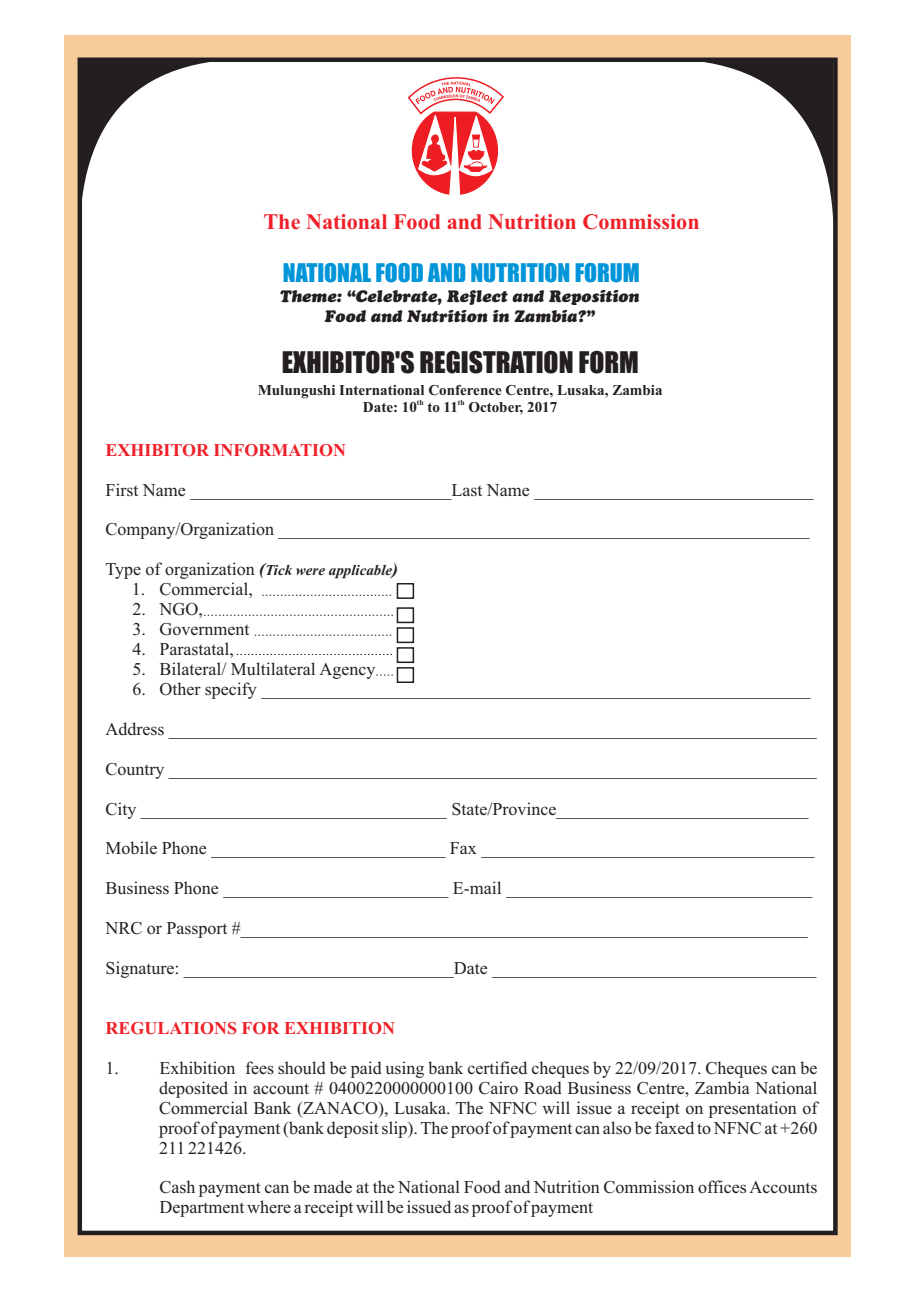
<style>
.page{position:relative;width:920px;height:1290px;background:#fff}
.page>*{position:absolute;margin:0;border:0;box-sizing:border-box;transform-origin:0 0}
.t1{font:27.45px "Impact";color:#231f20}
.t2{font:23.7px "Impact";color:#0095d9}
.t3{font:700 22.2px "Times New Roman";color:#ee2028}
.t4{font:18px/20px "Times New Roman";color:#231f20;text-align:justify}
.t5{font:700 18px "Times New Roman";color:#ee2028}
.t6{font:italic 900 16.5px/20.1px "Cooper";color:#231f20;text-align:center}
.t7{font:700 15px "Times New Roman";color:#231f20}
.t8{font:700 7.5px "Times New Roman";color:#231f20}
.s1{font-weight:700;font-style:italic}
.s2{font-weight:700;font-style:italic;font-size:15px}
</style>
<div class="page">
<div style="left:64px;top:35px;width:787px;height:1222px;background:#f8cc9a"></div>
<div style="left:77px;top:57px;width:761px;height:1179px;background:#fff"></div>
<svg style="left:262px;top:595px;width:131px;height:1px"></svg>
<svg style="left:204px;top:615px;width:189px;height:1px"></svg>
<svg style="left:255px;top:635px;width:138px;height:1px"></svg>
<svg style="left:237px;top:654px;width:156px;height:1px"></svg>
<svg style="left:376px;top:675px;width:17px;height:1px"></svg>
<div style="left:397px;top:583px;width:17px;height:16px;border:2px solid #231f20"></div>
<div style="left:397px;top:607px;width:17px;height:16px;border:2px solid #231f20"></div>
<div style="left:397px;top:627px;width:17px;height:16px;border:2px solid #231f20"></div>
<div style="left:397px;top:647px;width:17px;height:16px;border:2px solid #231f20"></div>
<div style="left:397px;top:667px;width:17px;height:16px;border:2px solid #231f20"></div>
<svg style="left:77px;top:57px;width:195px;height:193px;background:#dbdada"></svg>
<svg style="left:642px;top:57px;width:195px;height:193px;background:#dbdada"></svg>
<svg style="left:407px;top:76px;width:98px;height:121px;background:#f8a6a8"></svg>
<p class="t3" style="left:263px;top:214px;width:438px">The National Food and Nutrition Commission</p>
<h2 class="t2" style="left:283px;top:263px;width:359px">NATIONAL FOOD AND NUTRITION FORUM</h2>
<p class="t6" style="left:280px;top:288px;width:361px">Theme: “Celebrate, Reflect and Reposition<br>Food and Nutrition in Zambia?”</p>
<h1 class="t1" style="left:282px;top:351px;width:359px">EXHIBITOR'S REGISTRATION FORM</h1>
<p class="t7" style="left:258px;top:384px;width:406px">Mulungushi International Conference Centre, Lusaka, Zambia</p>
<p class="t8" style="left:417px;top:399px;width:8px">th</p>
<p class="t8" style="left:458px;top:399px;width:8px">th</p>
<p class="t7" style="left:363px;top:402px;width:196px">Date: 10 to 11 October, 2017</p>
<p class="t5" style="left:105px;top:444px;width:242px">EXHIBITOR INFORMATION</p>
<p class="t4" style="left:105px;top:481px;width:709px">First Name _____________________________Last Name _______________________________</p>
<p class="t4" style="left:105px;top:521px;width:706px">Company/Organization ___________________________________________________________</p>
<p class="t4" style="left:105px;top:561px;width:294px">Type of organization <span class="s1">(</span><span class="s2">Tick were applicable</span><span class="s1">)</span></p>
<p class="t4" style="left:132px;top:581px;width:123px">1. Commercial,</p>
<p class="t4" style="left:132px;top:601px;width:72px">2. NGO,</p>
<p class="t4" style="left:132px;top:621px;width:118px">3. Government</p>
<p class="t4" style="left:132px;top:641px;width:103px">4. Parastatal,</p>
<p class="t4" style="left:132px;top:661px;width:244px">5. Bilateral/ Multilateral Agency</p>
<p class="t4" style="left:132px;top:681px;width:679px">6. Other specify _____________________________________________________________</p>
<p class="t4" style="left:105px;top:721px;width:713px">Address ________________________________________________________________________</p>
<p class="t4" style="left:105px;top:760px;width:713px">Country ________________________________________________________________________</p>
<p class="t4" style="left:105px;top:800px;width:705px">City __________________________________ State/Province____________________________</p>
<p class="t4" style="left:105px;top:840px;width:711px">Mobile Phone __________________________ Fax _____________________________________</p>
<p class="t4" style="left:105px;top:880px;width:709px">Business Phone _________________________ E-mail __________________________________</p>
<p class="t4" style="left:105px;top:920px;width:704px">NRC or Passport #_______________________________________________________________</p>
<p class="t4" style="left:105px;top:960px;width:712px">Signature: ______________________________Date ____________________________________</p>
<p class="t5" style="left:105px;top:1022px;width:291px">REGULATIONS FOR EXHIBITION</p>
<p class="t4" style="left:159px;top:1059px;width:660px;text-indent:-54px">1. Exhibition fees should be paid using bank certified cheques by 22/09/2017. Cheques can be deposited in account # 0400220000000100 Cairo Road Business Centre, Zambia National Commercial Bank (ZANACO), Lusaka. The NFNC will issue a receipt on presentation of proof of payment (bank deposit slip). The proof of payment can also be faxed to NFNC at +260<br>211 221426.</p>
<p class="t4" style="left:159px;top:1179px;width:659px">Cash payment can be made at the National Food and Nutrition Commission offices Accounts<br>Department where a receipt will be issued as proof of payment</p>
</div>
